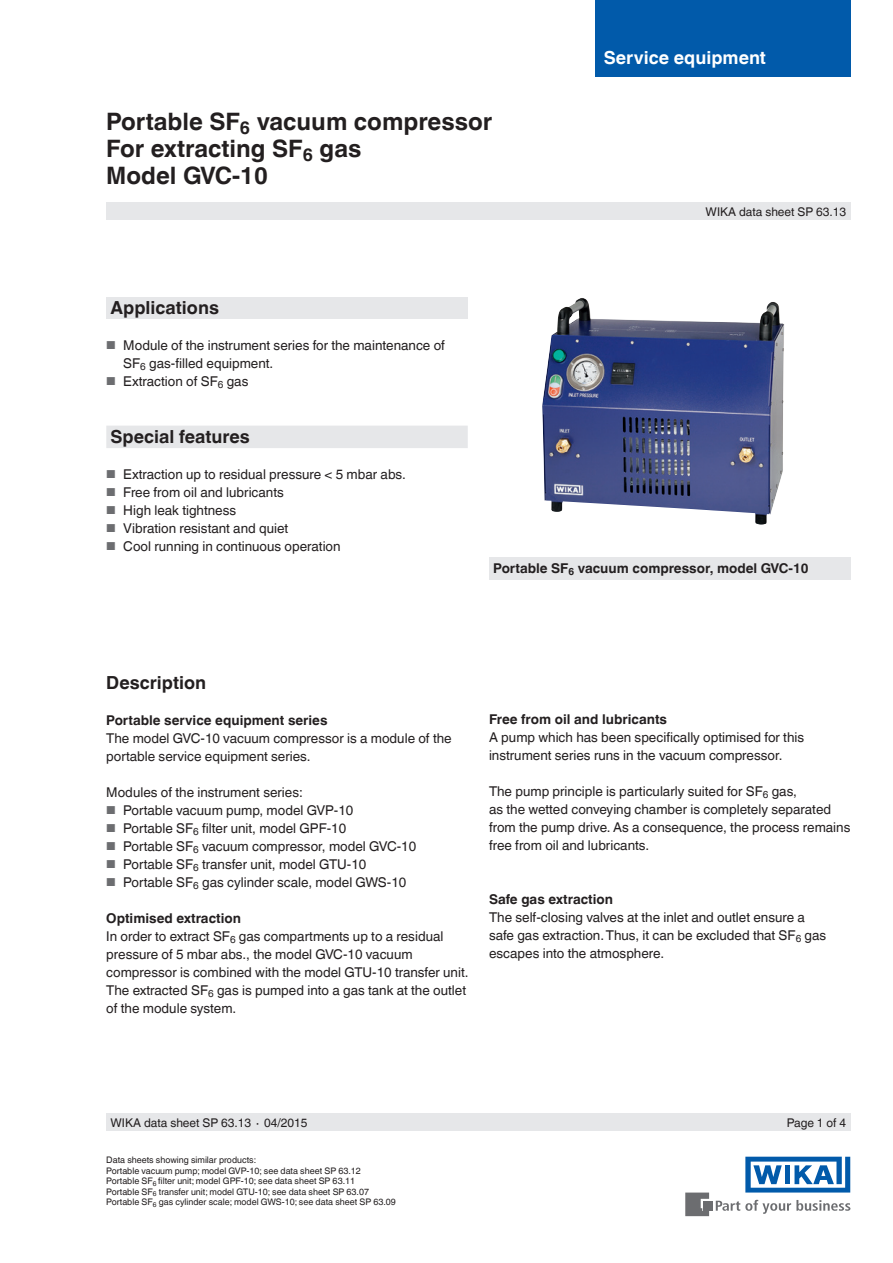
<style>
.page{position:relative;width:893px;height:1263px;background:#fff}
.page>*{position:absolute;margin:0;border:0;box-sizing:border-box;transform-origin:0 0}
.t1{font:700 24px/27px "Helvetica World";color:#231f20}
.t2{font:700 18px "Helvetica World";color:#231f20}
.t3{font:700 18px "Helvetica World";color:#fff}
.t4{font:13.5px/18px "Helvetica World";color:#231f20}
.t5{font:700 13.5px "Helvetica World";color:#231f20}
.t6{font:12px "Helvetica World";color:#231f20}
.t7{font:9px/10.5px "Helvetica World";color:#231f20}
.s1{font-size:11.55px;color:#6c6d70}
.s2{font-weight:700}
</style>
<div class="page">
<div style="left:106px;top:298px;width:362px;height:21px;background:#e6e7e9"></div>
<svg style="left:716px;top:1200px;width:134px;height:14px"></svg>
<div style="left:703px;top:1201px;width:9px;height:9px;background:#6c6d70"></div>
<svg style="left:685px;top:1192px;width:24px;height:24px"></svg>
<svg style="left:745px;top:1157px;width:105px;height:35px"></svg>
<div style="left:106px;top:203px;width:744px;height:17px;background:#e6e7e9"></div>
<div style="left:106px;top:1114px;width:744px;height:17px;background:#e6e7e9"></div>
<div style="left:595px;top:0;width:255px;height:77px;background:#015aaa"></div>
<div style="left:489px;top:557px;width:361px;height:23px;background:#e6e7e9"></div>
<div style="left:106px;top:426px;width:362px;height:22px;background:#e6e7e9"></div>
<img style="left:542px;top:298px;width:243px;height:227px">
<h1 class="t1" style="left:106px;top:108px;width:387px">Portable SF<sub>6</sub> vacuum compressor<br>For extracting SF<sub>6</sub> gas<br>Model GVC-10</h1>
<h2 class="t2" style="left:111px;top:297px;width:110px">Applications</h2>
<p class="t4" style="left:123px;top:336px;width:323px;text-indent:-17px"><span class="s1">■</span> Module of the instrument series for the maintenance of<br>SF<sub>6</sub> gas-filled equipment.</p>
<p class="t4" style="left:106px;top:372px;width:144px"><span class="s1">■</span> Extraction of SF<sub>6</sub> gas</p>
<h2 class="t2" style="left:111px;top:426px;width:141px">Special features</h2>
<p class="t4" style="left:106px;top:465px;width:301px"><span class="s1">■</span> Extraction up to residual pressure &lt; 5 mbar abs.</p>
<p class="t4" style="left:106px;top:483px;width:179px"><span class="s1">■</span> Free from oil and lubricants</p>
<p class="t4" style="left:106px;top:501px;width:131px"><span class="s1">■</span> High leak tightness</p>
<p class="t4" style="left:106px;top:519px;width:184px"><span class="s1">■</span> Vibration resistant and quiet</p>
<p class="t4" style="left:106px;top:537px;width:236px"><span class="s1">■</span> Cool running in continuous operation</p>
<h2 class="t3" style="left:604px;top:47px;width:164px">Service equipment</h2>
<p class="t6" style="left:705px;top:204px;width:142px">WIKA data sheet SP 63.13</p>
<p class="t5" style="left:493px;top:561px;width:317px">Portable SF<sub>6</sub> vacuum compressor, model GVC-10</p>
<h2 class="t2" style="left:106px;top:672px;width:101px">Description</h2>
<p class="t5" style="left:106px;top:712px;width:223px">Portable service equipment series</p>
<p class="t4" style="left:106px;top:729px;width:347px">The model GVC-10 vacuum compressor is a module of the portable service equipment series.</p>
<p class="t4" style="left:106px;top:783px;width:198px">Modules of the instrument series:</p>
<p class="t4" style="left:106px;top:801px;width:249px"><span class="s1">■</span> Portable vacuum pump, model GVP-10</p>
<p class="t4" style="left:106px;top:819px;width:241px"><span class="s1">■</span> Portable SF<sub>6</sub> filter unit, model GPF-10</p>
<p class="t4" style="left:106px;top:837px;width:311px"><span class="s1">■</span> Portable SF<sub>6</sub> vacuum compressor, model GVC-10</p>
<p class="t4" style="left:106px;top:855px;width:262px"><span class="s1">■</span> Portable SF<sub>6</sub> transfer unit, model GTU-10</p>
<p class="t4" style="left:106px;top:873px;width:302px"><span class="s1">■</span> Portable SF<sub>6</sub> gas cylinder scale, model GWS-10</p>
<p class="t4" style="left:106px;top:909px;width:364px"><span class="s2">Optimised extraction<br></span>In order to extract SF<sub>6</sub> gas compartments up to a residual pressure of 5 mbar abs., the model GVC-10 vacuum compressor is combined with the model GTU-10 transfer unit.<br>The extracted SF<sub>6</sub> gas is pumped into a gas tank at the outlet of the module system.</p>
<p class="t5" style="left:489px;top:711px;width:180px">Free from oil and lubricants</p>
<p class="t4" style="left:489px;top:728px;width:317px">A pump which has been specifically optimised for this instrument series runs in the vacuum compressor.</p>
<p class="t4" style="left:489px;top:782px;width:363px">The pump principle is particularly suited for SF<sub>6</sub> gas,<br>as the wetted conveying chamber is completely separated from the pump drive. As a consequence, the process remains free from oil and lubricants.</p>
<p class="t5" style="left:489px;top:891px;width:126px">Safe gas extraction</p>
<p class="t4" style="left:489px;top:908px;width:339px">The self-closing valves at the inlet and outlet ensure a safe gas extraction. Thus, it can be excluded that SF<sub>6</sub> gas escapes into the atmosphere.</p>
<p class="t6" style="left:111px;top:1115px;width:198px">WIKA data sheet SP 63.13 ∙ 04/2015</p>
<p class="t6" style="left:787px;top:1115px;width:61px">Page 1 of 4</p>
<p class="t7" style="left:106px;top:1155px;width:291px">Data sheets showing similar products:<br>Portable vacuum pump; model GVP-10; see data sheet SP 63.12<br>Portable SF<sub>6</sub> filter unit; model GPF-10; see data sheet SP 63.11<br>Portable SF<sub>6</sub> transfer unit; model GTU-10; see data sheet SP 63.07<br>Portable SF<sub>6</sub> gas cylinder scale; model GWS-10; see data sheet SP 63.09</p>
</div>
